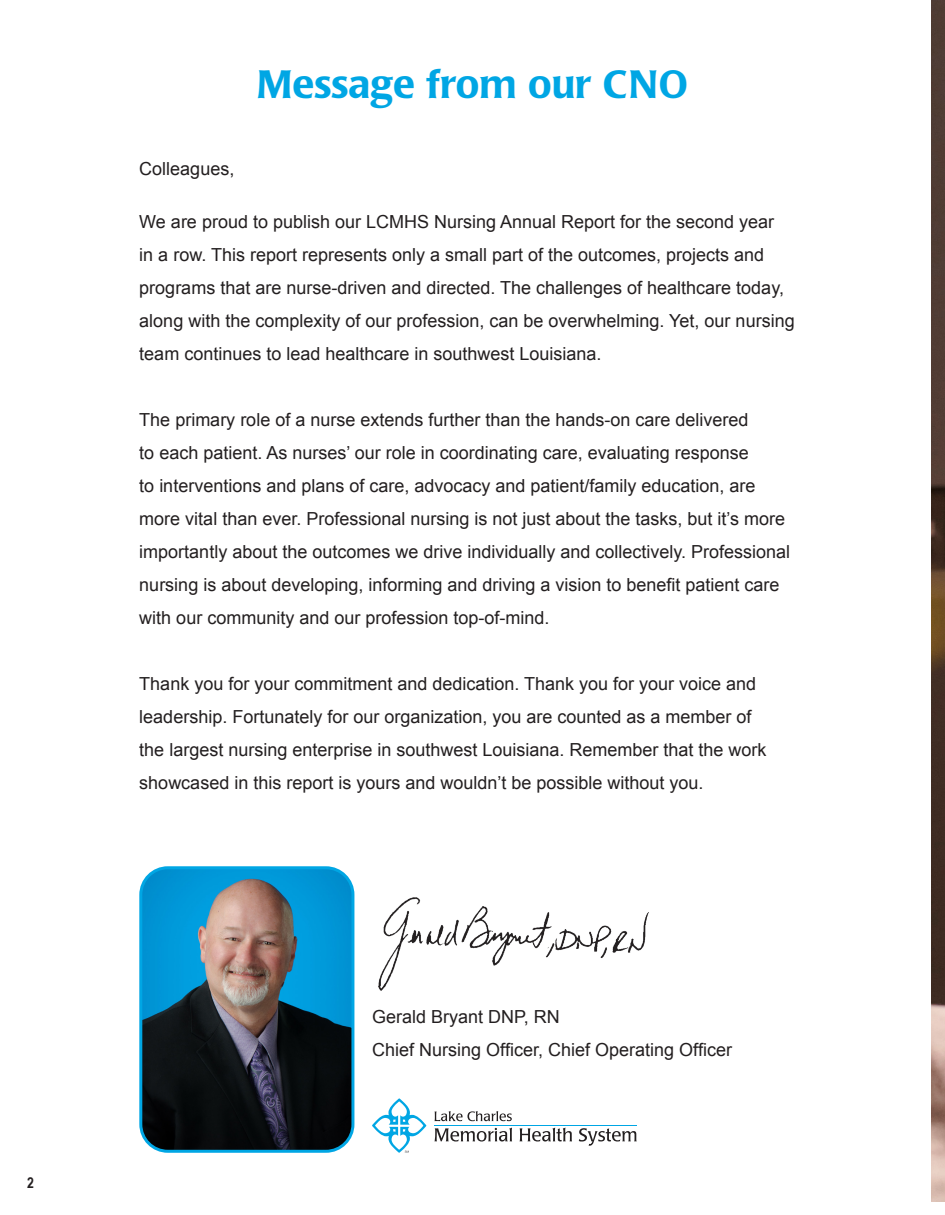
<style>
.page{position:relative;width:945px;height:1215px;background:#fff}
.page>*{position:absolute;margin:0;border:0;box-sizing:border-box;transform-origin:0 0}
.t1{font:500 39px "Poppl Laudatio";color:#00a6e4}
.t2{font:18px/33px "Arial";color:#231f20}
.t3{font:700 15px "Arial Narrow";color:#231f20}
</style>
<div class="page">
<img style="left:932px;top:0;width:13px;height:1201px">
<img style="left:143px;top:870px;width:210px;height:279px">
<div style="left:139px;top:866px;width:215px;height:287px;border:3px solid #00a6e4;border-radius:27px"></div>
<img style="left:354px;top:890px;width:295px;height:120px">
<svg style="left:372px;top:1098px;width:54px;height:55px"></svg>
<hr style="left:434px;top:1125px;width:203px;height:1px;background:#00a6e4">
<svg style="left:434px;top:1111px;width:78px;height:10px"></svg>
<svg style="left:434px;top:1128px;width:78px;height:14px"></svg>
<svg style="left:520px;top:1128px;width:52px;height:14px"></svg>
<svg style="left:579px;top:1128px;width:58px;height:18px"></svg>
<p class="t3" style="left:27px;top:1172px;width:8px">2</p>
<p class="t1" style="left:257px;top:62px;width:433px">Message from our CNO</p>
<p class="t2" style="left:139px;top:152px;width:97px">Colleagues,</p>
<p class="t2" style="left:139px;top:205px;width:657px">We are proud to publish our LCMHS Nursing Annual Report for the second year<br>in a row. This report represents only a small part of the outcomes, projects and programs that are nurse-driven and directed. The challenges of healthcare today, along with the complexity of our profession, can be overwhelming. Yet, our nursing team continues to lead healthcare in southwest Louisiana.</p>
<p class="t2" style="left:139px;top:403px;width:652px">The primary role of a nurse extends further than the hands-on care delivered<br>to each patient. As nurses’ our role in coordinating care, evaluating response<br>to interventions and plans of care, advocacy and patient/family education, are more vital than ever. Professional nursing is not just about the tasks, but it’s more importantly about the outcomes we drive individually and collectively. Professional nursing is about developing, informing and driving a vision to benefit patient care with our community and our profession top-of-mind.</p>
<p class="t2" style="left:139px;top:667px;width:629px">Thank you for your commitment and dedication. Thank you for your voice and leadership. Fortunately for our organization, you are counted as a member of the largest nursing enterprise in southwest Louisiana. Remember that the work showcased in this report is yours and wouldn’t be possible without you.</p>
<p class="t2" style="left:372px;top:1000px;width:189px">Gerald Bryant DNP, RN</p>
<p class="t2" style="left:372px;top:1033px;width:362px">Chief Nursing Officer, Chief Operating Officer</p>
</div>
